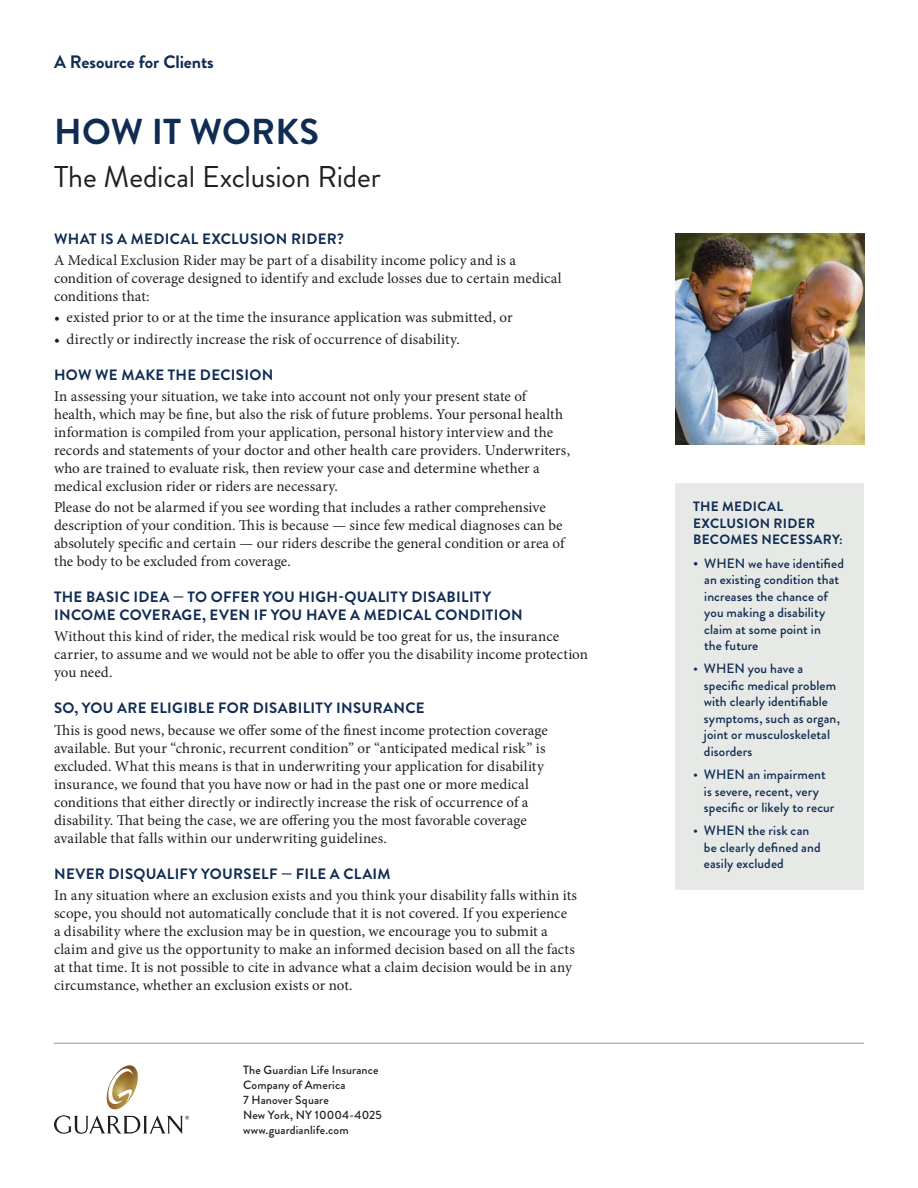
<style>
.page{position:relative;width:918px;height:1188px;background:#fff}
.page>*{position:absolute;margin:0;border:0;box-sizing:border-box;transform-origin:0 0}
.t1{font:700 36px "Brandon Grotesque";letter-spacing:.01em;color:#102c52}
.t2{font:30px "Brandon Grotesque";letter-spacing:-.005em;color:#231f20}
.t3{font:700 18px "Brandon Grotesque";letter-spacing:-.005em;color:#102c52}
.t4{font:15px/18px "Minion Pro";letter-spacing:.005em;color:#231f20}
.t5{font:700 15px/18px "Brandon Grotesque";letter-spacing:.025em;color:#102c52}
.t6{font:500 13.5px/16.5px "Brandon Grotesque";letter-spacing:.01em;color:#102c52}
.t7{font:700 13.5px/16.5px "Brandon Grotesque";letter-spacing:.025em;color:#102c52}
.t8{font:500 12px/15px "Brandon Grotesque";letter-spacing:.01em;color:#231f20}
.s1{font-weight:700}
</style>
<div class="page">
<img style="left:675px;top:233px;width:189px;height:212px">
<hr style="left:54px;top:1043px;width:810px;height:1px;background:#959490">
<img style="left:107px;top:1065px;width:31px;height:44px">
<svg style="left:107px;top:1068px;width:26px;height:36px"></svg>
<svg style="left:54px;top:1115px;width:135px;height:19px"></svg>
<div style="left:675px;top:484px;width:189px;height:406px;background:#e7e9e7"></div>
<p class="t3" style="left:54px;top:51px;width:161px">A Resource for Clients</p>
<h1 class="t1" style="left:54px;top:111px;width:266px">HOW IT WORKS</h1>
<h2 class="t2" style="left:54px;top:165px;width:328px">The Medical Exclusion Rider</h2>
<p class="t5" style="left:54px;top:230px;width:291px">WHAT IS A MEDICAL EXCLUSION RIDER?</p>
<p class="t4" style="left:54px;top:253px;width:509px">A Medical Exclusion Rider may be part of a disability income policy and is a condition of coverage designed to identify and exclude losses due to certain medical conditions that:</p>
<p class="t4" style="left:54px;top:310px;width:460px">• existed prior to or at the time the insurance application was submitted, or</p>
<p class="t4" style="left:54px;top:331px;width:407px">• directly or indirectly increase the risk of occurrence of disability.</p>
<p class="t5" style="left:54px;top:365px;width:221px">HOW WE MAKE THE DECISION</p>
<p class="t4" style="left:54px;top:388px;width:518px">In assessing your situation, we take into account not only your present state of health, which may be fine, but also the risk of future problems. Your personal health information is compiled from your application, personal history interview and the records and statements of your doctor and other health care providers. Underwriters, who are trained to evaluate risk, then review your case and determine whether a medical exclusion rider or riders are necessary.</p>
<p class="t4" style="left:54px;top:500px;width:512px">Please do not be alarmed if you see wording that includes a rather comprehensive description of your condition. This is because — since few medical diagnoses can be absolutely specific and certain — our riders describe the general condition or area of the body to be excluded from coverage.</p>
<p class="t5" style="left:54px;top:588px;width:470px">THE BASIC IDEA — TO OFFER YOU HIGH-QUALITY DISABILITY<br>INCOME COVERAGE, EVEN IF YOU HAVE A MEDICAL CONDITION</p>
<p class="t4" style="left:54px;top:629px;width:536px">Without this kind of rider, the medical risk would be too great for us, the insurance carrier, to assume and we would not be able to offer you the disability income protection you need.</p>
<p class="t5" style="left:54px;top:699px;width:372px">SO, YOU ARE ELIGIBLE FOR DISABILITY INSURANCE</p>
<p class="t4" style="left:54px;top:722px;width:495px">This is good news, because we offer some of the finest income protection coverage available. But your “chronic, recurrent condition” or “anticipated medical risk” is excluded. What this means is that in underwriting your application for disability insurance, we found that you have now or had in the past one or more medical conditions that either directly or indirectly increase the risk of occurrence of a disability. That being the case, we are offering you the most favorable coverage available that falls within our underwriting guidelines.</p>
<p class="t5" style="left:54px;top:864px;width:338px">NEVER DISQUALIFY YOURSELF — FILE A CLAIM</p>
<p class="t4" style="left:54px;top:887px;width:525px">In any situation where an exclusion exists and you think your disability falls within its scope, you should not automatically conclude that it is not covered. If you experience a disability where the exclusion may be in question, we encourage you to submit a claim and give us the opportunity to make an informed decision based on all the facts at that time. It is not possible to cite in advance what a claim decision would be in any circumstance, whether an exclusion exists or not.</p>
<p class="t8" style="left:243px;top:1064px;width:140px">The Guardian Life Insurance<br>Company of America<br>7 Hanover Square<br>New York, NY 10004-4025 www.guardianlife.com</p>
<p class="t7" style="left:693px;top:498px;width:151px">THE MEDICAL<br>EXCLUSION RIDER<br>BECOMES NECESSARY:</p>
<p class="t6" style="left:704px;top:556px;width:141px;text-indent:-11px"><span class="s1">•</span> WHEN we have identified an existing condition that increases the chance of you making a disability claim at some point in<br>the future</p>
<p class="t6" style="left:704px;top:662px;width:138px;text-indent:-11px">• WHEN you have a specific medical problem with clearly identifiable symptoms, such as organ, joint or musculoskeletal disorders</p>
<p class="t6" style="left:704px;top:768px;width:132px;text-indent:-11px">• WHEN an impairment is severe, recent, very specific or likely to recur</p>
<p class="t6" style="left:704px;top:824px;width:118px;text-indent:-11px">• WHEN the risk can be clearly defined and easily excluded</p>
</div>
